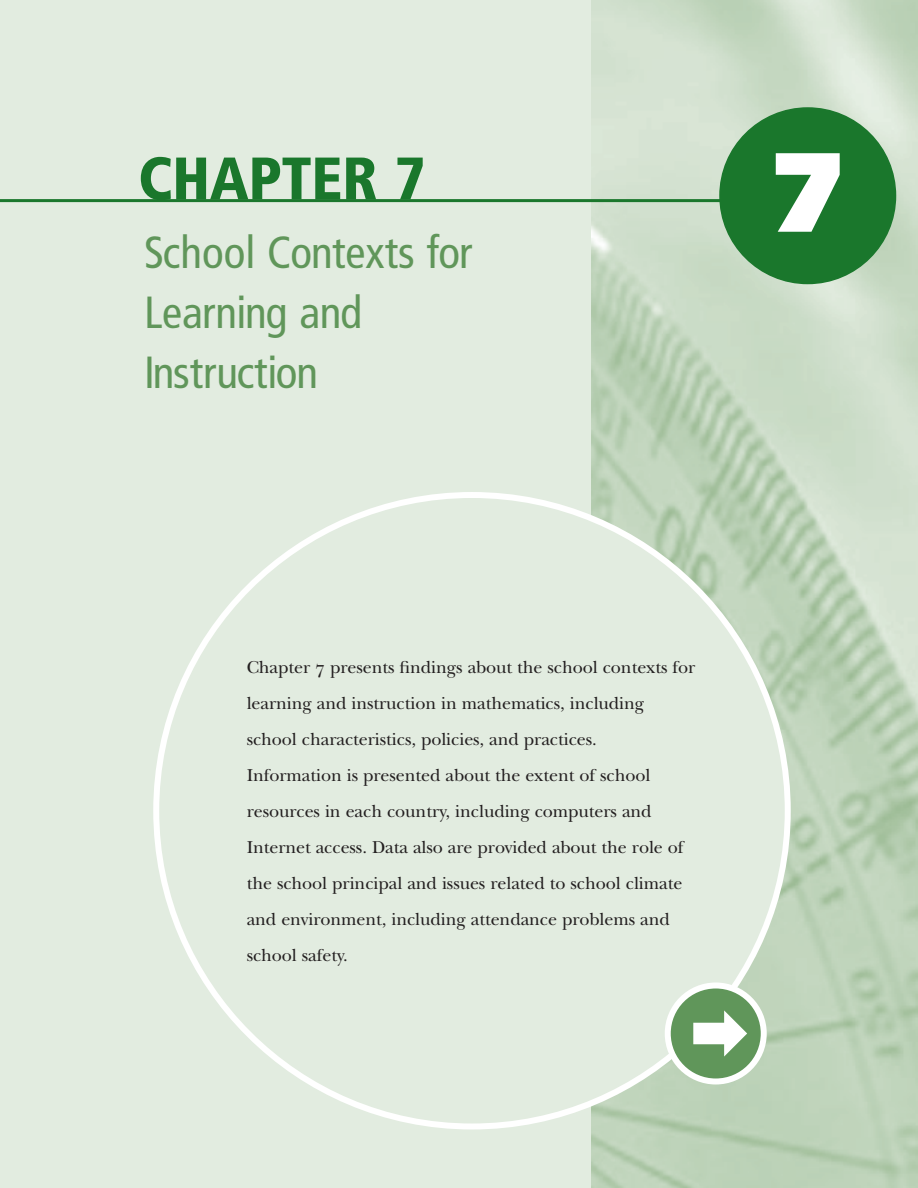
<style>
.page{position:relative;width:918px;height:1188px;background:#fff}
.page>*{position:absolute;margin:0;border:0;box-sizing:border-box;transform-origin:0 0}
.t1{font:900 112.5px "Frutiger";color:#fff}
.t2{font:900 condensed 60px "Frutiger";letter-spacing:-.005em;color:#1a772c}
.t3{font:condensed 45px/60px "Frutiger";letter-spacing:-.01em;color:#60965a}
.t4{font:18px/36px "New Baskerville";letter-spacing:-.005em;color:#231f20}
.s1{font-family:"New Baskerville SC"}
</style>
<div class="page">
<div style="left:0;top:0;width:591px;height:1188px;background:#e2ece0"></div>
<img style="left:591px;top:0;width:327px;height:1188px">
<div style="left:153px;top:492px;width:638px;height:638px;background:#e2ece0;border:6px solid #fff;border-radius:50%"></div>
<hr style="left:0;top:199px;width:789px;height:3px;background:#1a772c">
<svg style="left:665px;top:982px;width:102px;height:102px;fill:#60965a"></svg>
<svg style="left:693px;top:1010px;width:54px;height:47px"></svg>
<div style="left:719px;top:107px;width:177px;height:177px;background:#1a772c;border:2px solid #1a772c;border-radius:50%"></div>
<h2 class="t2" style="left:138px;top:154px;width:289px">CHAPTER 7</h2>
<h3 class="t3" style="left:144px;top:226px;width:330px">School Contexts for<br>Learning and<br>Instruction</h3>
<h1 class="t1" style="left:774px;top:147px;width:68px">7</h1>
<p class="t4" style="left:247px;top:652px;width:450px">Chapter <span class="s1">7</span> presents findings about the school contexts for learning and instruction in mathematics, including school characteristics, policies, and practices.<br>Information is presented about the extent of school resources in each country, including computers and Internet access. Data also are provided about the role of the school principal and issues related to school climate and environment, including attendance problems and school safety.</p>
</div>
